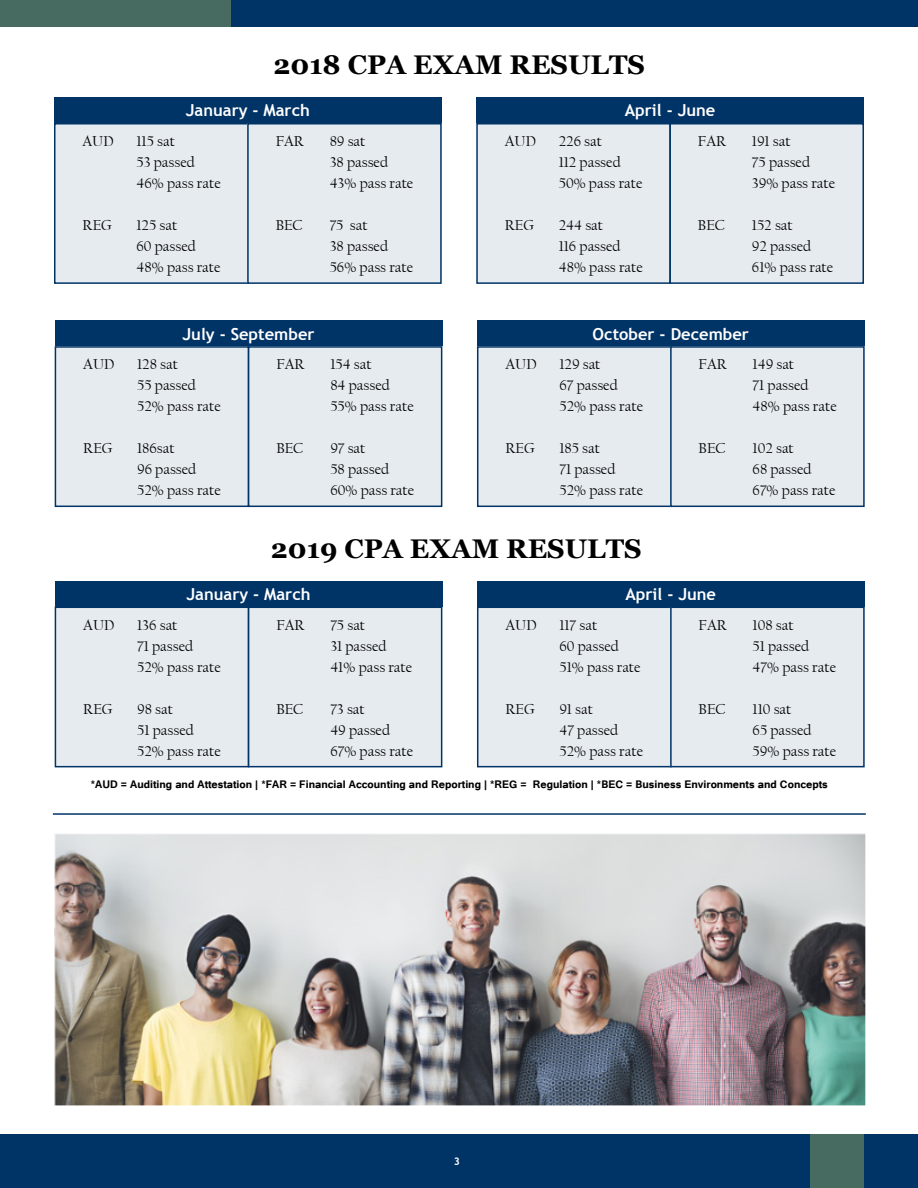
<style>
.page{position:relative;width:918px;height:1188px;background:#fff}
.page>*{position:absolute;margin:0;border:0;box-sizing:border-box;transform-origin:0 0}
.t1{font:700 27px "Georgia";color:#000}
.t2{font:700 16.5px "Trebuchet MS";color:#fff}
.t3{font:15px/21px "Californian FB";color:#000}
.t4{font:700 13.5px "Tunga";color:#000}
.t5{font:700 10.5px "Trebuchet MS";color:#fff}
</style>
<div class="page">
<div style="left:55px;top:124px;width:193px;height:159px;background:#e6ebf0"></div>
<div style="left:54px;top:123px;width:195px;height:161px;border:2px solid #036"></div>
<div style="left:248px;top:124px;width:193px;height:159px;background:#e6ebf0"></div>
<div style="left:247px;top:123px;width:195px;height:161px;border:2px solid #036"></div>
<div style="left:54px;top:98px;width:388px;height:25px;background:#036"></div>
<div style="left:0;top:1134px;width:918px;height:54px;background:#036"></div>
<div style="left:810px;top:1134px;width:54px;height:54px;background:#476b61"></div>
<div style="left:0;top:0;width:918px;height:27px;background:#036"></div>
<div style="left:0;top:0;width:230px;height:27px;background:#476b61"></div>
<div style="left:477px;top:124px;width:193px;height:159px;background:#e6ebf0"></div>
<div style="left:476px;top:123px;width:195px;height:161px;border:2px solid #036"></div>
<div style="left:670px;top:124px;width:193px;height:159px;background:#e6ebf0"></div>
<div style="left:669px;top:123px;width:195px;height:161px;border:2px solid #036"></div>
<div style="left:476px;top:98px;width:388px;height:25px;background:#036"></div>
<div style="left:55px;top:347px;width:193px;height:159px;background:#e6ebf0"></div>
<div style="left:55px;top:346px;width:194px;height:161px;border:2px solid #036"></div>
<div style="left:249px;top:347px;width:193px;height:159px;background:#e6ebf0"></div>
<div style="left:248px;top:346px;width:194px;height:161px;border:2px solid #036"></div>
<div style="left:55px;top:321px;width:387px;height:25px;background:#036"></div>
<div style="left:478px;top:347px;width:193px;height:159px;background:#e6ebf0"></div>
<div style="left:477px;top:346px;width:194px;height:161px;border:2px solid #036"></div>
<div style="left:671px;top:347px;width:193px;height:159px;background:#e6ebf0"></div>
<div style="left:670px;top:346px;width:195px;height:161px;border:2px solid #036"></div>
<div style="left:477px;top:321px;width:388px;height:25px;background:#036"></div>
<hr style="left:53px;top:813px;width:813px;height:2px;background:#036">
<div style="left:55px;top:607px;width:193px;height:160px;background:#e6ebf0"></div>
<div style="left:55px;top:607px;width:194px;height:160px;border:2px solid #036"></div>
<div style="left:249px;top:607px;width:193px;height:160px;background:#e6ebf0"></div>
<div style="left:248px;top:607px;width:194px;height:160px;border:2px solid #036"></div>
<div style="left:55px;top:581px;width:387px;height:26px;background:#036"></div>
<div style="left:478px;top:607px;width:193px;height:160px;background:#e6ebf0"></div>
<div style="left:477px;top:607px;width:194px;height:160px;border:2px solid #036"></div>
<div style="left:671px;top:607px;width:193px;height:160px;background:#e6ebf0"></div>
<div style="left:670px;top:607px;width:195px;height:160px;border:2px solid #036"></div>
<div style="left:477px;top:581px;width:388px;height:26px;background:#036"></div>
<img style="left:57px;top:836px;width:807px;height:268px">
<h1 class="t1" style="left:274px;top:48px;width:373px">2018 CPA EXAM RESULTS</h1>
<p class="t2" style="left:186px;top:100px;width:126px">January - March</p>
<p class="t2" style="left:625px;top:100px;width:92px">April - June</p>
<p class="t3" style="left:82px;top:131px;width:33px">AUD</p>
<p class="t3" style="left:136px;top:131px;width:86px">115 sat<br>53 passed<br>46% pass rate</p>
<p class="t3" style="left:82px;top:215px;width:31px">REG</p>
<p class="t3" style="left:136px;top:215px;width:86px">125 sat<br>60 passed<br>48% pass rate</p>
<p class="t3" style="left:276px;top:131px;width:30px">FAR</p>
<p class="t3" style="left:330px;top:131px;width:85px">89 sat<br>38 passed<br>43% pass rate</p>
<p class="t3" style="left:276px;top:215px;width:29px">BEC</p>
<p class="t3" style="left:330px;top:215px;width:85px">75 sat<br>38 passed<br>56% pass rate</p>
<p class="t2" style="left:183px;top:323px;width:134px">July - September</p>
<p class="t3" style="left:83px;top:354px;width:33px">AUD</p>
<p class="t3" style="left:137px;top:354px;width:85px">128 sat<br>55 passed<br>52% pass rate</p>
<p class="t3" style="left:83px;top:438px;width:31px">REG</p>
<p class="t3" style="left:137px;top:438px;width:85px">186sat<br>96 passed<br>52% pass rate</p>
<p class="t3" style="left:276px;top:354px;width:30px">FAR</p>
<p class="t3" style="left:330px;top:354px;width:85px">154 sat<br>84 passed<br>55% pass rate</p>
<p class="t3" style="left:276px;top:438px;width:29px">BEC</p>
<p class="t3" style="left:330px;top:438px;width:85px">97 sat<br>58 passed<br>60% pass rate</p>
<p class="t3" style="left:505px;top:131px;width:33px">AUD</p>
<p class="t3" style="left:559px;top:131px;width:85px">226 sat<br>112 passed<br>50% pass rate</p>
<p class="t3" style="left:505px;top:215px;width:31px">REG</p>
<p class="t3" style="left:559px;top:215px;width:86px">244 sat<br>116 passed<br>48% pass rate</p>
<p class="t3" style="left:698px;top:131px;width:30px">FAR</p>
<p class="t3" style="left:752px;top:131px;width:85px">191 sat<br>75 passed<br>39% pass rate</p>
<p class="t3" style="left:698px;top:215px;width:29px">BEC</p>
<p class="t3" style="left:752px;top:215px;width:83px">152 sat<br>92 passed<br>61% pass rate</p>
<p class="t2" style="left:593px;top:323px;width:158px">October - December</p>
<p class="t3" style="left:505px;top:354px;width:33px">AUD</p>
<p class="t3" style="left:559px;top:354px;width:85px">129 sat<br>67 passed<br>52% pass rate</p>
<p class="t3" style="left:505px;top:438px;width:31px">REG</p>
<p class="t3" style="left:559px;top:438px;width:85px">185 sat<br>71 passed<br>52% pass rate</p>
<p class="t3" style="left:699px;top:354px;width:30px">FAR</p>
<p class="t3" style="left:753px;top:354px;width:86px">149 sat<br>71 passed<br>48% pass rate</p>
<p class="t3" style="left:699px;top:438px;width:29px">BEC</p>
<p class="t3" style="left:753px;top:438px;width:84px">102 sat<br>68 passed<br>67% pass rate</p>
<h1 class="t1" style="left:271px;top:532px;width:372px">2019 CPA EXAM RESULTS</h1>
<p class="t2" style="left:187px;top:584px;width:126px">January - March</p>
<p class="t3" style="left:83px;top:614px;width:33px">AUD</p>
<p class="t3" style="left:137px;top:614px;width:85px">136 sat<br>71 passed<br>52% pass rate</p>
<p class="t3" style="left:83px;top:698px;width:31px">REG</p>
<p class="t3" style="left:137px;top:698px;width:85px">98 sat<br>51 passed<br>52% pass rate</p>
<p class="t3" style="left:276px;top:614px;width:30px">FAR</p>
<p class="t3" style="left:330px;top:614px;width:83px">75 sat<br>31 passed<br>41% pass rate</p>
<p class="t3" style="left:276px;top:698px;width:29px">BEC</p>
<p class="t3" style="left:330px;top:698px;width:84px">73 sat<br>49 passed<br>67% pass rate</p>
<p class="t2" style="left:625px;top:584px;width:92px">April - June</p>
<p class="t3" style="left:505px;top:614px;width:33px">AUD</p>
<p class="t3" style="left:559px;top:614px;width:83px">117 sat<br>60 passed<br>51% pass rate</p>
<p class="t3" style="left:505px;top:698px;width:31px">REG</p>
<p class="t3" style="left:559px;top:698px;width:85px">91 sat<br>47 passed<br>52% pass rate</p>
<p class="t3" style="left:699px;top:614px;width:30px">FAR</p>
<p class="t3" style="left:753px;top:614px;width:85px">108 sat<br>51 passed<br>47% pass rate</p>
<p class="t3" style="left:699px;top:698px;width:29px">BEC</p>
<p class="t3" style="left:753px;top:698px;width:85px">110 sat<br>65 passed<br>59% pass rate</p>
<p class="t4" style="left:91px;top:776px;width:738px">*AUD = Auditing and Attestation | *FAR = Financial Accounting and Reporting | *REG = Regulation | *BEC = Business Environments and Concepts</p>
<p class="t5" style="left:454px;top:1155px;width:8px">3</p>
</div>
